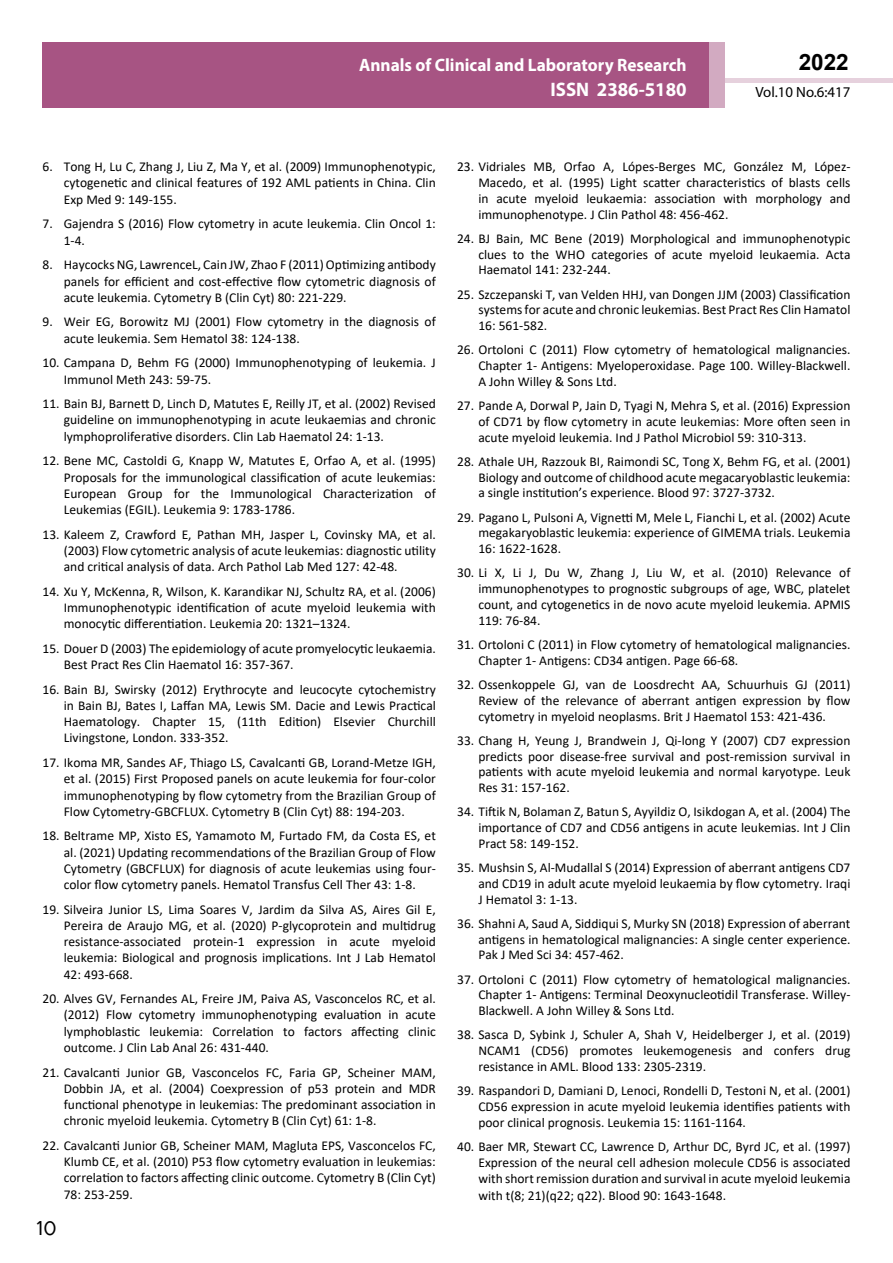
<style>
.page{position:relative;width:893px;height:1263px;background:#fff}
.page>*{position:absolute;margin:0;border:0;box-sizing:border-box;transform-origin:0 0}
.t1{font:25.5px "Tunga";color:#000}
.t2{font:700 22.5px "Arial";color:#000}
.t3{font:700 19.65px "Myriad Pro";color:#fff;scale:.96 1}
.t4{font:700 18px/21.6px "Myriad Pro";color:#fff;text-align:right;scale:.96 1}
.t5{font:14.85px "Myriad Pro";color:#000}
.t6{font:13.5px/16.2px "Calibri";color:#000;text-align:justify}
</style>
<div class="page">
<hr style="left:725px;top:78px;width:168px;height:4px;background:#e6d1dd">
<div style="left:43px;top:42px;width:666px;height:66px;background:#a75483"></div>
<div style="left:709px;top:42px;width:16px;height:66px;background:#d2aac1"></div>
<h3 class="t4" style="left:517px;top:53px;width:198px">ARCHIVOS DE MEDICINA<br>ISSN 1698-9465</h3>
<h2 class="t2" style="left:799px;top:46px;width:52px">2022</h2>
<h3 class="t4" style="left:359px;top:54px;width:343px">Annals of Clinical and Laboratory Research</h3>
<h3 class="t3" style="left:551px;top:76px;width:143px">ISSN 2386-5180</h3>
<p class="t5" style="left:755px;top:83px;width:96px">Vol.10 No.6:417</p>
<p class="t6" style="left:64px;top:158px;width:374px;text-indent:-21px">6. Tong H, Lu C, Zhang J, Liu Z, Ma Y, et al. (2009) Immunophenotypic, cytogenetic and clinical features of 192 AML patients in China. Clin Exp Med 9: 149-155.</p>
<p class="t6" style="left:64px;top:215px;width:374px;text-indent:-21px">7. Gajendra S (2016) Flow cytometry in acute leukemia. Clin Oncol 1:<br>1-4.</p>
<p class="t6" style="left:64px;top:256px;width:374px;text-indent:-21px">8. Haycocks NG, LawrenceL, Cain JW, Zhao F (2011) Optimizing antibody panels for efficient and cost-effective flow cytometric diagnosis of acute leukemia. Cytometry B (Clin Cyt) 80: 221-229.</p>
<p class="t6" style="left:64px;top:313px;width:374px;text-indent:-21px">9. Weir EG, Borowitz MJ (2001) Flow cytometry in the diagnosis of acute leukemia. Sem Hematol 38: 124-138.</p>
<p class="t6" style="left:64px;top:354px;width:374px;text-indent:-21px">10. Campana D, Behm FG (2000) Immunophenotyping of leukemia. J<br>Immunol Meth 243: 59-75.</p>
<p class="t6" style="left:64px;top:395px;width:374px;text-indent:-21px">11. Bain BJ, Barnett D, Linch D, Matutes E, Reilly JT, et al. (2002) Revised guideline on immunophenotyping in acute leukaemias and chronic lymphoproliferative disorders. Clin Lab Haematol 24: 1-13.</p>
<p class="t6" style="left:64px;top:452px;width:374px;text-indent:-21px">12. Bene MC, Castoldi G, Knapp W, Matutes E, Orfao A, et al. (1995)<br>Proposals for the immunological classification of acute leukemias:<br>European Group for the Immunological Characterization of Leukemias (EGIL). Leukemia 9: 1783-1786.</p>
<p class="t6" style="left:64px;top:526px;width:374px;text-indent:-21px">13. Kaleem Z, Crawford E, Pathan MH, Jasper L, Covinsky MA, et al. (2003) Flow cytometric analysis of acute leukemias: diagnostic utility and critical analysis of data. Arch Pathol Lab Med 127: 42-48.</p>
<p class="t6" style="left:64px;top:583px;width:374px;text-indent:-21px">14. Xu Y, McKenna, R, Wilson, K. Karandikar NJ, Schultz RA, et al. (2006)<br>Immunophenotypic identification of acute myeloid leukemia with monocytic differentiation. Leukemia 20: 1321–1324.</p>
<p class="t6" style="left:64px;top:640px;width:374px;text-indent:-21px">15. Douer D (2003) The epidemiology of acute promyelocytic leukaemia.<br>Best Pract Res Clin Haematol 16: 357-367.</p>
<p class="t6" style="left:64px;top:681px;width:374px;text-indent:-21px">16. Bain BJ, Swirsky (2012) Erythrocyte and leucocyte cytochemistry in Bain BJ, Bates I, Laffan MA, Lewis SM. Dacie and Lewis Practical Haematology. Chapter 15, (11th Edition) Elsevier Churchill Livingstone, London. 333-352.</p>
<p class="t6" style="left:64px;top:754px;width:374px;text-indent:-21px">17. Ikoma MR, Sandes AF, Thiago LS, Cavalcanti GB, Lorand-Metze IGH, et al. (2015) First Proposed panels on acute leukemia for four-color immunophenotyping by flow cytometry from the Brazilian Group of Flow Cytometry-GBCFLUX. Cytometry B (Clin Cyt) 88: 194-203.</p>
<p class="t6" style="left:64px;top:827px;width:374px;text-indent:-21px">18. Beltrame MP, Xisto ES, Yamamoto M, Furtado FM, da Costa ES, et al. (2021) Updating recommendations of the Brazilian Group of Flow Cytometry (GBCFLUX) for diagnosis of acute leukemias using four&shy;color flow cytometry panels. Hematol Transfus Cell Ther 43: 1-8.</p>
<p class="t6" style="left:64px;top:901px;width:374px;text-indent:-21px">19. Silveira Junior LS, Lima Soares V, Jardim da Silva AS, Aires Gil E, Pereira de Araujo MG, et al. (2020) P-glycoprotein and multidrug resistance-associated protein-1 expression in acute myeloid leukemia: Biological and prognosis implications. Int J Lab Hematol 42: 493-668.</p>
<p class="t6" style="left:64px;top:990px;width:374px;text-indent:-21px">20. Alves GV, Fernandes AL, Freire JM, Paiva AS, Vasconcelos RC, et al. (2012) Flow cytometry immunophenotyping evaluation in acute lymphoblastic leukemia: Correlation to factors affecting clinic outcome. J Clin Lab Anal 26: 431-440.</p>
<p class="t6" style="left:64px;top:1064px;width:374px;text-indent:-21px">21. Cavalcanti Junior GB, Vasconcelos FC, Faria GP, Scheiner MAM, Dobbin JA, et al. (2004) Coexpression of p53 protein and MDR functional phenotype in leukemias: The predominant association in chronic myeloid leukemia. Cytometry B (Clin Cyt) 61: 1-8.</p>
<p class="t6" style="left:64px;top:1137px;width:374px;text-indent:-21px">22. Cavalcanti Junior GB, Scheiner MAM, Magluta EPS, Vasconcelos FC, Klumb CE, et al. (2010) P53 flow cytometry evaluation in leukemias: correlation to factors affecting clinic outcome. Cytometry B (Clin Cyt)<br>78: 253-259.</p>
<h1 class="t1" style="left:36px;top:1211px;width:22px">10</h1>
<p class="t6" style="left:478px;top:159px;width:374px;line-height:15.8px;text-indent:-21px">23. Vidriales MB, Orfao A, Lópes-Berges MC, González M, López-Macedo, et al. (1995) Light scatter characteristics of blasts cells in acute myeloid leukaemia: association with morphology and immunophenotype. J Clin Pathol 48: 456-462.</p>
<p class="t6" style="left:478px;top:230px;width:374px;line-height:15.8px;text-indent:-21px">24. BJ Bain, MC Bene (2019) Morphological and immunophenotypic clues to the WHO categories of acute myeloid leukaemia. Acta Haematol 141: 232-244.</p>
<p class="t6" style="left:478px;top:286px;width:374px;line-height:15.8px;text-indent:-21px">25. Szczepanski T, van Velden HHJ, van Dongen JJM (2003) Classification systems for acute and chronic leukemias. Best Pract Res Clin Hamatol 16: 561-582.</p>
<p class="t6" style="left:478px;top:342px;width:374px;line-height:15.8px;text-indent:-21px">26. Ortoloni C (2011) Flow cytometry of hematological malignancies.<br>Chapter 1- Antigens: Myeloperoxidase. Page 100. Willey-Blackwell.<br>A John Willey &amp; Sons Ltd.</p>
<p class="t6" style="left:478px;top:397px;width:374px;line-height:15.8px;text-indent:-21px">27. Pande A, Dorwal P, Jain D, Tyagi N, Mehra S, et al. (2016) Expression of CD71 by flow cytometry in acute leukemias: More often seen in acute myeloid leukemia. Ind J Pathol Microbiol 59: 310-313.</p>
<p class="t6" style="left:478px;top:453px;width:374px;line-height:15.8px;text-indent:-21px">28. Athale UH, Razzouk BI, Raimondi SC, Tong X, Behm FG, et al. (2001)<br>Biology and outcome of childhood acute megacaryoblastic leukemia: a single institution’s experience. Blood 97: 3727-3732.</p>
<p class="t6" style="left:478px;top:509px;width:374px;line-height:15.8px;text-indent:-21px">29. Pagano L, Pulsoni A, Vignetti M, Mele L, Fianchi L, et al. (2002) Acute megakaryoblastic leukemia: experience of GIMEMA trials. Leukemia 16: 1622-1628.</p>
<p class="t6" style="left:478px;top:565px;width:374px;line-height:15.8px;text-indent:-21px">30. Li X, Li J, Du W, Zhang J, Liu W, et al. (2010) Relevance of immunophenotypes to prognostic subgroups of age, WBC, platelet count, and cytogenetics in de novo acute myeloid leukemia. APMIS 119: 76-84.</p>
<p class="t6" style="left:478px;top:636px;width:374px;line-height:15.8px;text-indent:-21px">31. Ortoloni C (2011) in Flow cytometry of hematological malignancies.<br>Chapter 1- Antigens: CD34 antigen. Page 66-68.</p>
<p class="t6" style="left:478px;top:676px;width:374px;line-height:15.8px;text-indent:-21px">32. Ossenkoppele GJ, van de Loosdrecht AA, Schuurhuis GJ (2011)<br>Review of the relevance of aberrant antigen expression by flow cytometry in myeloid neoplasms. Brit J Haematol 153: 421-436.</p>
<p class="t6" style="left:478px;top:732px;width:374px;line-height:15.8px;text-indent:-21px">33. Chang H, Yeung J, Brandwein J, Qi-long Y (2007) CD7 expression predicts poor disease-free survival and post-remission survival in patients with acute myeloid leukemia and normal karyotype. Leuk Res 31: 157-162.</p>
<p class="t6" style="left:478px;top:804px;width:374px;line-height:15.8px;text-indent:-21px">34. Tiftik N, Bolaman Z, Batun S, Ayyildiz O, Isikdogan A, et al. (2004) The importance of CD7 and CD56 antigens in acute leukemias. Int J Clin Pract 58: 149-152.</p>
<p class="t6" style="left:478px;top:859px;width:374px;line-height:15.8px;text-indent:-21px">35. Mushsin S, Al-Mudallal S (2014) Expression of aberrant antigens CD7 and CD19 in adult acute myeloid leukaemia by flow cytometry. Iraqi J Hematol 3: 1-13.</p>
<p class="t6" style="left:478px;top:915px;width:374px;line-height:15.8px;text-indent:-21px">36. Shahni A, Saud A, Siddiqui S, Murky SN (2018) Expression of aberrant antigens in hematological malignancies: A single center experience.<br>Pak J Med Sci 34: 457-462.</p>
<p class="t6" style="left:478px;top:971px;width:374px;line-height:15.8px;text-indent:-21px">37. Ortoloni C (2011) Flow cytometry of hematological malignancies.<br>Chapter 1- Antigens: Terminal Deoxynucleotidil Transferase. Willey-Blackwell. A John Willey &amp; Sons Ltd.</p>
<p class="t6" style="left:478px;top:1027px;width:374px;line-height:15.8px;text-indent:-21px">38. Sasca D, Sybink J, Schuler A, Shah V, Heidelberger J, et al. (2019)<br>NCAM1 (CD56) promotes leukemogenesis and confers drug resistance in AML. Blood 133: 2305-2319.</p>
<p class="t6" style="left:478px;top:1082px;width:374px;line-height:15.8px;text-indent:-21px">39. Raspandori D, Damiani D, Lenoci, Rondelli D, Testoni N, et al. (2001)<br>CD56 expression in acute myeloid leukemia identifies patients with poor clinical prognosis. Leukemia 15: 1161-1164.</p>
<p class="t6" style="left:478px;top:1138px;width:374px;text-indent:-21px">40. Baer MR, Stewart CC, Lawrence D, Arthur DC, Byrd JC, et al. (1997)<br>Expression of the neural cell adhesion molecule CD56 is associated with short remission duration and survival in acute myeloid leukemia with t(8; 21)(q22; q22). Blood 90: 1643-1648.</p>
</div>
